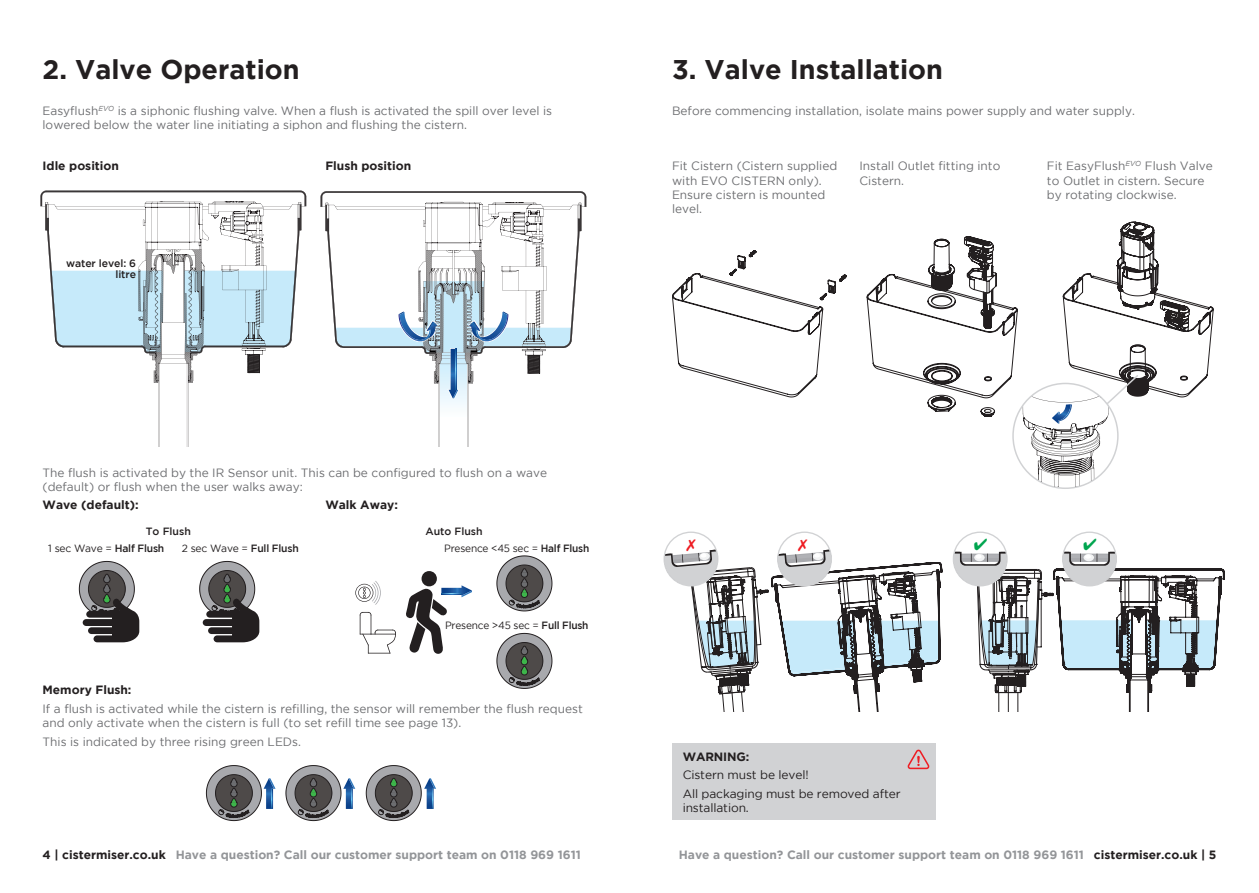
<style>
.page{position:relative;width:1259px;height:893px;background:#fff}
.page>*{position:absolute;margin:0;border:0;box-sizing:border-box;transform-origin:0 0}
.t1{font:700 27px "Gotham";color:#231f20}
.t2{font:12px/14.2px "Gotham";color:#6c6d70}
.t3{font:700 12px "Gotham";color:#939598}
.t4{font:700 12px "Gotham";color:#231f20}
.t5{font:12px/14.2px "Gotham";letter-spacing:-.01em;color:#231f20}
.t6{font:10.5px "Gotham";letter-spacing:-.02em;color:#231f20;scale:.96 1}
.t7{font:10.5px "Gotham";letter-spacing:-.02em;color:#231f20}
.t8{font:500 10.5px/11.2px "Gotham";letter-spacing:-.005em;color:#231f20;text-align:right}
.s1{font-weight:500}
.s2{color:#231f20}
</style>
<div class="page">
<div style="left:672px;top:744px;width:263px;height:76px;background:#d1d2d4"></div>
<svg style="left:907px;top:750px;width:22px;height:19px"></svg>
<svg style="left:79px;top:561px;width:60px;height:81px"></svg>
<svg style="left:199px;top:561px;width:60px;height:81px"></svg>
<div style="left:421px;top:571px;width:16px;height:15px;background:#231f20;border-radius:50%"></div>
<svg style="left:360px;top:612px;width:36px;height:42px"></svg>
<svg style="left:355px;top:581px;width:26px;height:24px"></svg>
<svg style="left:406px;top:585px;width:66px;height:69px"></svg>
<svg style="left:40px;top:191px;width:266px;height:255px"></svg>
<svg style="left:51px;top:254px;width:244px;height:104px"></svg>
<svg style="left:320px;top:191px;width:266px;height:255px"></svg>
<svg style="left:335px;top:281px;width:236px;height:118px"></svg>
<svg style="left:672px;top:250px;width:174px;height:147px"></svg>
<svg style="left:866px;top:221px;width:347px;height:267px"></svg>
<svg style="left:1062px;top:532px;width:54px;height:54px"></svg>
<svg style="left:778px;top:532px;width:53px;height:54px"></svg>
<svg style="left:664px;top:532px;width:54px;height:54px"></svg>
<svg style="left:953px;top:532px;width:54px;height:54px"></svg>
<svg style="left:497px;top:556px;width:55px;height:55px"></svg>
<svg style="left:497px;top:633px;width:55px;height:56px"></svg>
<svg style="left:206px;top:765px;width:69px;height:56px"></svg>
<svg style="left:286px;top:765px;width:69px;height:56px"></svg>
<svg style="left:366px;top:765px;width:70px;height:56px"></svg>
<svg style="left:664px;top:539px;width:278px;height:172px"></svg>
<svg style="left:953px;top:538px;width:271px;height:173px"></svg>
<p class="t1" style="left:43px;top:54px;width:258px">2. Valve Operation</p>
<p class="t2" style="left:43px;top:103px;width:511px">Easyflush<sup>EVO</sup> is a siphonic flushing valve. When a flush is activated the spill over level is lowered below the water line initiating a siphon and flushing the cistern.</p>
<p class="t4" style="left:43px;top:159px;width:78px">Idle position</p>
<p class="t4" style="left:325px;top:159px;width:87px">Flush position</p>
<p class="t8" style="left:66px;top:257px;width:71px">water level: 6 litre</p>
<p class="t2" style="left:43px;top:465px;width:506px">The flush is activated by the IR Sensor unit. This can be configured to flush on a wave (default) or flush when the user walks away:</p>
<p class="t4" style="left:43px;top:498px;width:98px">Wave (default):</p>
<p class="t4" style="left:325px;top:498px;width:74px">Walk Away:</p>
<p class="t8" style="left:146px;top:525px;width:47px">To Flush</p>
<p class="t7" style="left:48px;top:542px;width:118px">1 sec Wave = <span class="s1">Half Flush</span></p>
<p class="t7" style="left:182px;top:542px;width:118px">2 sec Wave = <span class="s1">Full Flush</span></p>
<p class="t8" style="left:425px;top:525px;width:59px">Auto Flush</p>
<p class="t6" style="left:444px;top:542px;width:153px">Presence &lt;45 sec = <span class="s1">Half Flush</span></p>
<p class="t6" style="left:445px;top:619px;width:151px">Presence &gt;45 sec = <span class="s1">Full Flush</span></p>
<p class="t4" style="left:43px;top:683px;width:90px">Memory Flush:</p>
<p class="t2" style="left:43px;top:701px;width:542px">If a flush is activated while the cistern is refilling, the sensor will remember the flush request and only activate when the cistern is full (to set refill time see page 13).</p>
<p class="t2" style="left:43px;top:734px;width:260px">This is indicated by three rising green LEDs.</p>
<p class="t1" style="left:672px;top:54px;width:272px">3. Valve Installation</p>
<p class="t2" style="left:672px;top:103px;width:464px">Before commencing installation, isolate mains power supply and water supply.</p>
<p class="t2" style="left:672px;top:159px;width:167px">Fit Cistern (Cistern supplied with EVO CISTERN only).<br>Ensure cistern is mounted level.</p>
<p class="t2" style="left:859px;top:159px;width:142px">Install Outlet fitting into<br>Cistern.</p>
<p class="t2" style="left:1047px;top:159px;width:167px">Fit EasyFlush<sup>EVO</sup> Flush Valve to Outlet in cistern. Secure by rotating clockwise.</p>
<p class="t4" style="left:682px;top:750px;width:68px">WARNING:</p>
<p class="t5" style="left:682px;top:768px;width:127px">Cistern must be level!</p>
<p class="t5" style="left:682px;top:786px;width:219px">All packaging must be removed after installation.</p>
<p class="t3" style="left:43px;top:848px;width:540px"><span class="s2">4 | cistermiser.co.uk</span> Have a question? Call our customer support team on 0118 969 1611</p>
<p class="t3" style="left:679px;top:848px;width:539px">Have a question? Call our customer support team on 0118 969 1611 <span class="s2">cistermiser.co.uk | 5</span></p>
</div>
